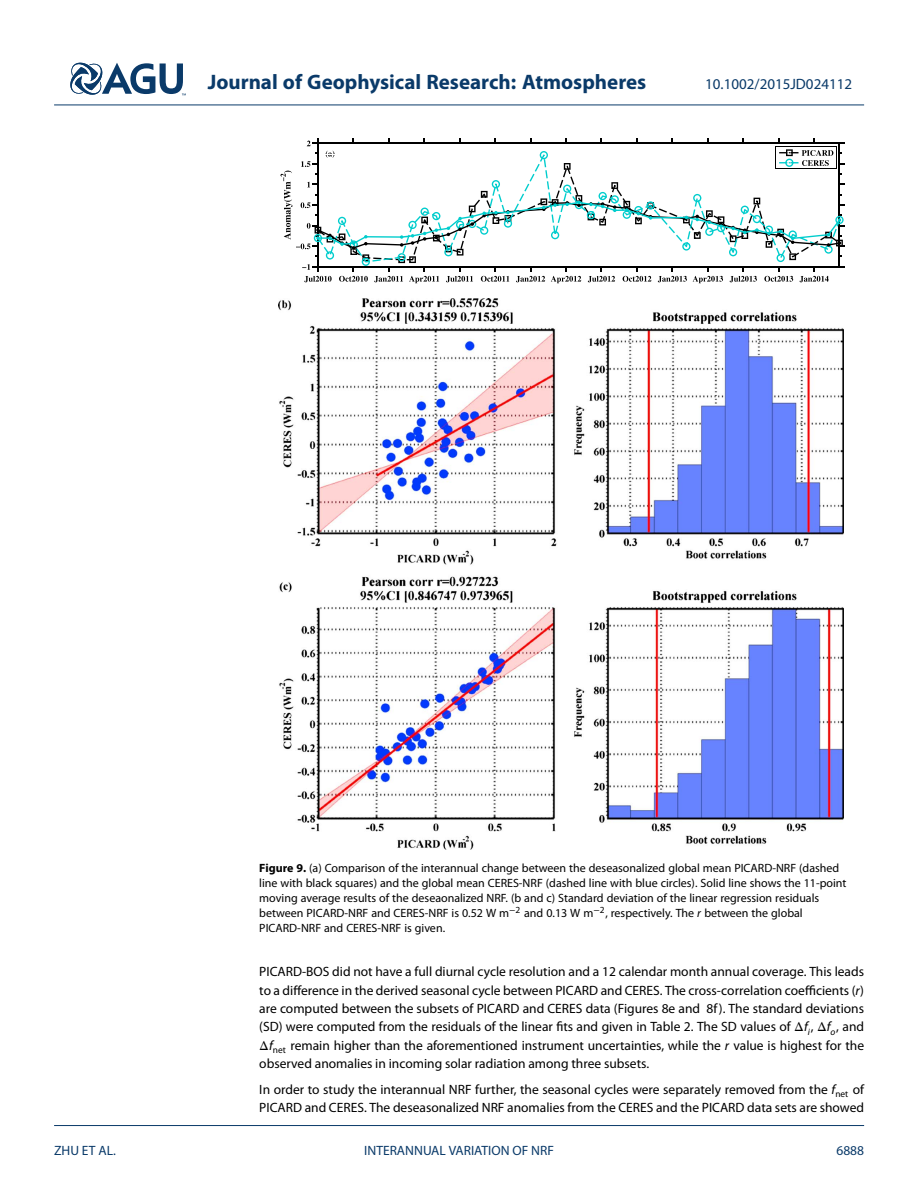
<style>
.page{position:relative;width:918px;height:1188px;background:#fff}
.page>*{position:absolute;margin:0;border:0;box-sizing:border-box;transform-origin:0 0}
.t1{font:700 21px "Myriad Pro";color:#0a3a69}
.t2{font:15px "Myriad Pro";color:#0a3a69}
.t3{font:13.5px/18.5px "Myriad Pro";color:#000;text-align:justify}
.t4{font:13.5px "Myriad Pro";color:#0a3a69}
.t5{font:12px/15px "Myriad Pro";color:#000}
.s1{font-weight:700}
.s2{font-style:italic}
.s3{font-family:"STIX Math"}
</style>
<div class="page">
<svg style="left:70px;top:62px;width:116px;height:34px"></svg>
<hr style="left:54px;top:105px;width:810px;height:1px;background:#0a3a69">
<svg style="left:280px;top:138px;width:565px;height:145px"></svg>
<img style="left:278px;top:298px;width:566px;height:551px">
<hr style="left:54px;top:1125px;width:810px;height:1px;background:#0a3a69">
<h1 class="t1" style="left:208px;top:73px;width:440px">Journal of Geophysical Research: Atmospheres</h1>
<p class="t2" style="left:705px;top:78px;width:148px">10.1002/2015JD024112</p>
<p class="t5" style="left:259px;top:861px;width:589px"><span class="s1">Figure 9.</span> (a) Comparison of the interannual change between the deseasonalized global mean PICARD-NRF (dashed line with black squares) and the global mean CERES-NRF (dashed line with blue circles). Solid line shows the 11-point moving average results of the deseaonalized NRF. (b and c) Standard deviation of the linear regression residuals between PICARD-NRF and CERES-NRF is 0.52 W m<sup>−</sup><sup>2</sup> and 0.13 W m<sup>−</sup><sup>2</sup>, respectively. The <span class="s2">r</span> between the global PICARD-NRF and CERES-NRF is given.</p>
<p class="t3" style="left:259px;top:964px;width:606px">PICARD-BOS did not have a full diurnal cycle resolution and a 12 calendar month annual coverage. This leads to a difference in the derived seasonal cycle between PICARD and CERES. The cross-correlation coefficients (<span class="s2">r</span>) are computed between the subsets of PICARD and CERES data (Figures 8e and 8f). The standard deviations (SD) were computed from the residuals of the linear fits and given in Table 2. The SD values of <span class="s3">Δ</span><span class="s2">f</span><sub>i</sub>, <span class="s3">Δ</span><span class="s2">f</span><sub>o</sub>, and <span class="s3">Δ</span><span class="s2">f</span><sub>net</sub> remain higher than the aforementioned instrument uncertainties, while the <span class="s2">r</span> value is highest for the observed anomalies in incoming solar radiation among three subsets.</p>
<p class="t3" style="left:259px;top:1081px;width:606px">In order to study the interannual NRF further, the seasonal cycles were separately removed from the <span class="s2">f</span><sub>net</sub> of<br>PICARD and CERES. The deseasonalized NRF anomalies from the CERES and the PICARD data sets are showed</p>
<p class="t4" style="left:54px;top:1145px;width:63px">ZHU ET AL.</p>
<p class="t4" style="left:364px;top:1145px;width:191px">INTERANNUAL VARIATION OF NRF</p>
<p class="t4" style="left:836px;top:1145px;width:29px">6888</p>
</div>
